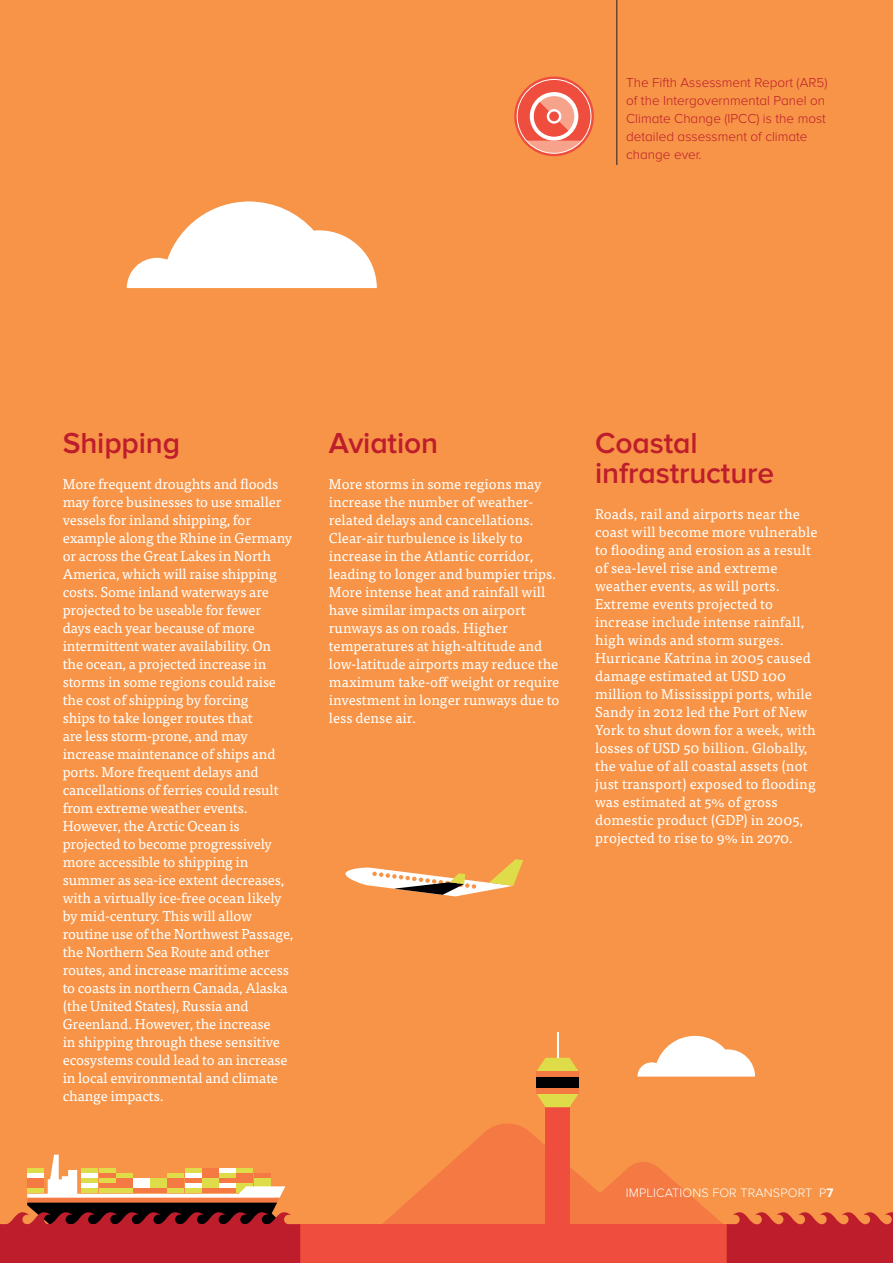
<style>
.page{position:relative;width:893px;height:1263px;background:#f79447}
.page>*{position:absolute;margin:0;border:0;box-sizing:border-box;transform-origin:0 0}
.t1{font:600 30px/30px "Proxima Nova";letter-spacing:-.005em;color:#be1d2c}
.t2{font:14.25px/18px "Tisa Pro";letter-spacing:-.01em;color:#fff}
.t3{font:14.25px/18px "Tisa Pro";letter-spacing:.01em;color:#fff}
.t4{font:300 13.5px/18px "Proxima Nova";color:#be1d2c}
.t5{font:300 12.75px "Proxima Nova";letter-spacing:.01em;color:#fff}
.s1{font-weight:700}
</style>
<div class="page">
<svg style="left:514px;top:77px;width:80px;height:79px;background:#f05a4a"></svg>
<div style="left:530px;top:92px;width:48px;height:49px;background:#fff;border-radius:50%"></div>
<div style="left:534px;top:96px;width:40px;height:41px;background:#f7a38c;border-radius:50%"></div>
<svg style="left:526px;top:102px;width:56px;height:51px"></svg>
<div style="left:517px;top:79px;width:74px;height:75px;border:1px solid #fff;border-radius:50%"></div>
<hr style="left:616px;top:0;width:1px;height:165px;background:#231f20">
<div style="left:545px;top:1107px;width:24px;height:128px;background:#ef4d3d"></div>
<svg style="left:537px;top:1094px;width:41px;height:13px"></svg>
<svg style="left:537px;top:1058px;width:41px;height:13px"></svg>
<div style="left:536px;top:1071px;width:42px;height:23px;background:#f47943"></div>
<div style="left:536px;top:1077px;width:42px;height:11px;background:#000002"></div>
<hr style="left:557px;top:1032px;width:2px;height:26px;background:#fff">
<div style="left:0;top:1224px;width:753px;height:39px;background:#ef4d3d"></div>
<svg style="left:345px;top:859px;width:178px;height:37px"></svg>
<svg style="left:383px;top:1121px;width:510px;height:142px"></svg>
<svg style="left:0;top:1154px;width:300px;height:109px"></svg>
<svg style="left:127px;top:201px;width:250px;height:87px"></svg>
<svg style="left:637px;top:1036px;width:118px;height:40px"></svg>
<p class="t4" style="left:626px;top:74px;width:203px">The Fifth Assessment Report (AR5) of the Intergovernmental Panel on<br>Climate Change (IPCC) is the most detailed assessment of climate change ever.</p>
<h1 class="t1" style="left:63px;top:429px;width:119px">Shipping</h1>
<p class="t2" style="left:63px;top:474px;width:232px">More frequent droughts and floods may force businesses to use smaller vessels for inland shipping, for example along the Rhine in Germany or across the Great Lakes in North America, which will raise shipping costs. Some inland waterways are projected to be useable for fewer<br>days each year because of more intermittent water availability. On the ocean, a projected increase in storms in some regions could raise the cost of shipping by forcing<br>ships to take longer routes that<br>are less storm-prone, and may increase maintenance of ships and ports. More frequent delays and cancellations of ferries could result from extreme weather events.<br>However, the Arctic Ocean is projected to become progressively more accessible to shipping in summer as sea-ice extent decreases, with a virtually ice-free ocean likely by mid-century. This will allow routine use of the Northwest Passage, the Northern Sea Route and other routes, and increase maritime access to coasts in northern Canada, Alaska (the United States), Russia and Greenland. However, the increase<br>in shipping through these sensitive ecosystems could lead to an increase in local environmental and climate change impacts.</p>
<h1 class="t1" style="left:329px;top:429px;width:111px">Aviation</h1>
<p class="t2" style="left:329px;top:474px;width:232px">More storms in some regions may increase the number of weather&shy;related delays and cancellations.<br>Clear-air turbulence is likely to increase in the Atlantic corridor, leading to longer and bumpier trips.<br>More intense heat and rainfall will have similar impacts on airport runways as on roads. Higher temperatures at high-altitude and low-latitude airports may reduce the maximum take-off weight or require investment in longer runways due to less dense air.</p>
<h1 class="t1" style="left:595px;top:429px;width:181px">Coastal infrastructure</h1>
<p class="t3" style="left:595px;top:504px;width:224px">Roads, rail and airports near the coast will become more vulnerable to flooding and erosion as a result of sea-level rise and extreme weather events, as will ports.<br>Extreme events projected to increase include intense rainfall, high winds and storm surges.<br>Hurricane Katrina in 2005 caused damage estimated at USD 100 million to Mississippi ports, while<br>Sandy in 2012 led the Port of New<br>York to shut down for a week, with losses of USD 50 billion. Globally, the value of all coastal assets (not just transport) exposed to flooding was estimated at 5% of gross domestic product (GDP) in 2005, projected to rise to 9% in 2070.</p>
<p class="t5" style="left:626px;top:1185px;width:209px">IMPLICATIONS FOR TRANSPORT P<span class="s1">7</span></p>
</div>
